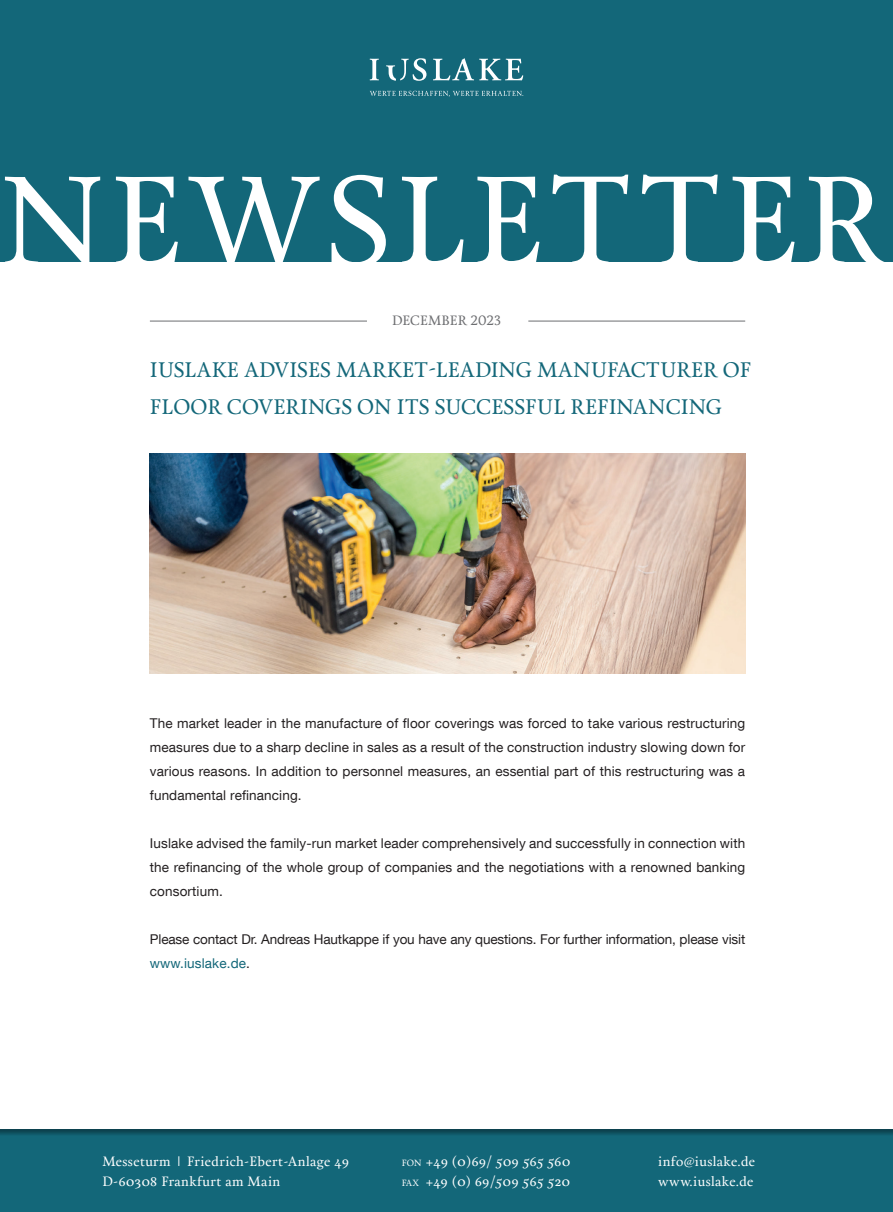
<style>
.page{position:relative;width:893px;height:1212px;background:#fff}
.page>*{position:absolute;margin:0;border:0;box-sizing:border-box;transform-origin:0 0}
.t1{font:126.6px "Calendas Plus";letter-spacing:.03em;color:#fff}
.t2{font:21px/36.9px "Calendas Plus";color:#136779}
.t3{font:13.5px/24px "Helvetica Neue LT Com";letter-spacing:.01em;color:#231f20;text-align:justify}
.t4{font:13.5px/24px "Helvetica Neue LT Com";letter-spacing:-.01em;color:#231f20}
.t5{font:13.5px/19.5px "Calendas Plus";letter-spacing:.03em;color:#fff}
.t6{font:13.5px/19.5px "Calendas Plus";letter-spacing:-.005em;color:#fff}
.t7{font:13.5px "Calendas Plus";letter-spacing:.01em;color:#6c6d70}
.s1{color:#136779}
.s2{font-family:"Helvetica Neue LT Com";font-weight:300}
.s3{font-size:9px}
</style>
<div class="page">
<div style="left:0;top:0;width:893px;height:261px;background:#136779"></div>
<svg style="left:370px;top:58px;width:56px;height:23px"></svg>
<svg style="left:433px;top:58px;width:90px;height:22px"></svg>
<svg style="left:370px;top:91px;width:153px;height:6px"></svg>
<hr style="left:150px;top:321px;width:217px;height:1px;background:#6c6d70">
<hr style="left:528px;top:321px;width:217px;height:1px;background:#6c6d70">
<div style="left:0;top:1129px;width:893px;height:83px;background:#136779"></div>
<svg style="left:0;top:1129px;width:893px;height:6px"></svg>
<img style="left:150px;top:454px;width:595px;height:220px">
<h1 class="t1" style="left:0;top:129px;width:893px">NEWSLETTER</h1>
<p class="t7" style="left:392px;top:311px;width:110px">DECEMBER 2023</p>
<h2 class="t2" style="left:150px;top:351px;width:603px">IUSLAKE ADVISES MARKET-LEADING MANUFACTURER OF<br>FLOOR COVERINGS ON ITS SUCCESSFUL REFINANCING</h2>
<p class="t3" style="left:150px;top:710px;width:597px">The market leader in the manufacture of floor coverings was forced to take various restructuring measures due to a sharp decline in sales as a result of the construction industry slowing down for various reasons. In addition to personnel measures, an essential part of this restructuring was a fundamental refinancing.</p>
<p class="t3" style="left:150px;top:830px;width:597px">Iuslake advised the family-run market leader comprehensively and successfully in connection with the refinancing of the whole group of companies and the negotiations with a renowned banking consortium.</p>
<p class="t4" style="left:150px;top:926px;width:597px">Please contact Dr. Andreas Hautkappe if you have any questions. For further information, please visit <span class="s1">www.iuslake.de</span>.</p>
<p class="t5" style="left:102px;top:1151px;width:248px">Messeturm <span class="s2">I</span> Friedrich-Ebert-Anlage 49<br>D-60308 Frankfurt am Main</p>
<p class="t6" style="left:402px;top:1151px;width:170px"><span class="s3">FON</span> +49 (0)69/ 509 565 560<br><span class="s3">FAX</span> +49 (0) 69/509 565 520</p>
<p class="t5" style="left:658px;top:1151px;width:99px">info@iuslake.de www.iuslake.de</p>
</div>
